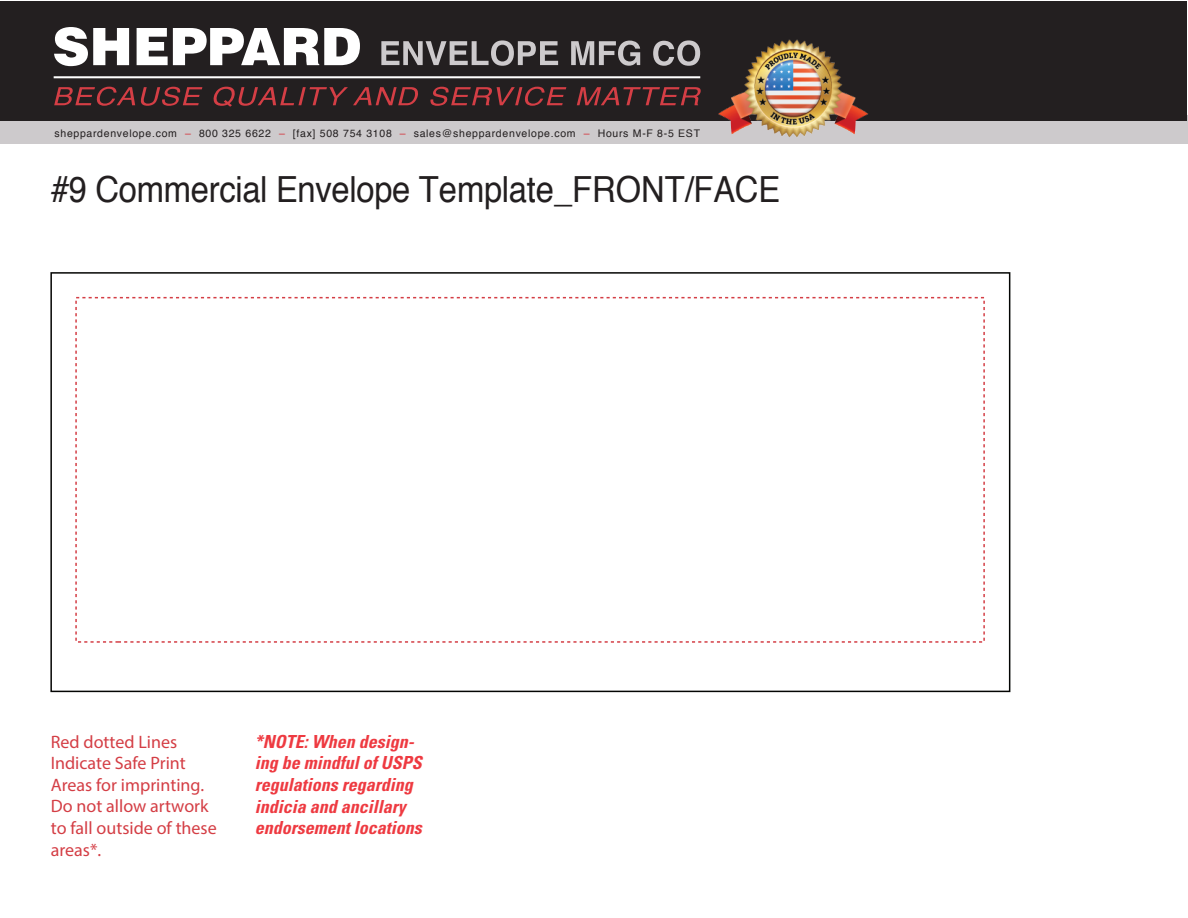
<style>
.page{position:relative;width:1188px;height:918px;background:#fff}
.page>*{position:absolute;margin:0;border:0;box-sizing:border-box;transform-origin:0 0}
.t1{font:36px "Helvetica";letter-spacing:-.01em;color:#231f20;scale:.91 1}
.t2{font:18px/21.6px "Myriad Pro";color:#d43e45}
.t3{font:italic 700 condensed 18px/21.6px "Univers";color:#ee3a41}
.t4{font:10.5px "Helvetica";letter-spacing:.065em;color:#231f20}
.s1{color:#d43e45}
</style>
<div class="page">
<div style="left:0;top:115px;width:1188px;height:28px;background:#cdcacc"></div>
<div style="left:0;top:1px;width:1187px;height:120px;background:#231f20"></div>
<svg style="left:54px;top:27px;width:75px;height:39px"></svg>
<svg style="left:137px;top:28px;width:223px;height:37px"></svg>
<svg style="left:381px;top:40px;width:177px;height:26px"></svg>
<svg style="left:571px;top:41px;width:69px;height:25px"></svg>
<svg style="left:653px;top:41px;width:8px;height:25px"></svg>
<svg style="left:54px;top:87px;width:81px;height:19px"></svg>
<svg style="left:141px;top:87px;width:61px;height:19px"></svg>
<svg style="left:213px;top:87px;width:205px;height:20px"></svg>
<svg style="left:430px;top:87px;width:136px;height:19px"></svg>
<svg style="left:577px;top:87px;width:84px;height:18px"></svg>
<hr style="left:54px;top:76px;width:646px;height:2px;background:#fff">
<img style="left:661px;top:39px;width:266px;height:105px">
<div style="left:50px;top:272px;width:960px;height:420px;border:2px solid #040503"></div>
<svg style="left:75px;top:296px;width:910px;height:347px"></svg>
<p class="t4" style="left:55px;top:125px;width:647px">sheppardenvelope.com <span class="s1">–</span> 800 325 6622 <span class="s1">–</span> [fax] 508 754 3108 <span class="s1">–</span> sales@sheppardenvelope.com <span class="s1">–</span> Hours M-F 8-5 EST</p>
<h1 class="t1" style="left:51px;top:162px;width:803px">#9 Commercial Envelope Template_FRONT/FACE</h1>
<p class="t2" style="left:51px;top:730px;width:167px">Red dotted Lines<br>Indicate Safe Print<br>Areas for imprinting.<br>Do not allow artwork to fall outside of these areas*.</p>
<p class="t3" style="left:255px;top:730px;width:169px">*NOTE: When design&shy;ing be mindful of USPS regulations regarding indicia and ancillary endorsement locations</p>
</div>
